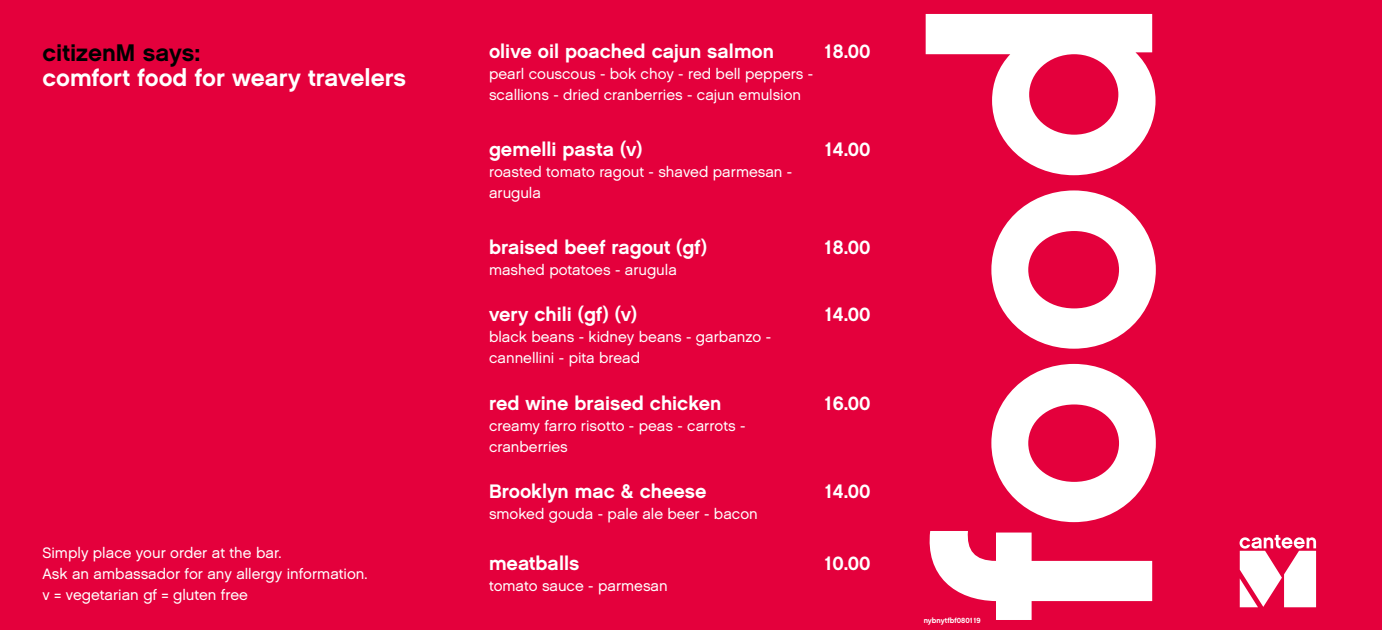
<style>
.page{position:relative;width:1382px;height:630px;background:#fff}
.page>*{position:absolute;margin:0;border:0;box-sizing:border-box;transform-origin:0 0}
.t1{font:304.5px "Chalet New York Nineteen Sixty";color:#fff}
.t2{font:24px "Chalet New York Nineteen Sixty";color:#fff}
.t3{font:24px "Chalet New York Nineteen Sixty";color:#000}
.t4{font:19.5px "Chalet New York Nineteen Sixty";color:#fff}
.t5{font:15px/21px "Chalet London Nineteen Sixty";color:#fff}
.t6{font:7.5px "Chalet New York Nineteen Sixty";color:#fff}
</style>
<div class="page">
<div style="left:0;top:0;width:1382px;height:629px;background:#e4003c"></div>
<svg style="left:1239px;top:534px;width:77px;height:73px"></svg>
<h2 class="t3" style="left:43px;top:37px;width:159px">citizenM says:</h2>
<h2 class="t2" style="left:43px;top:63px;width:365px">comfort food for weary travelers</h2>
<p class="t5" style="left:43px;top:541px;width:326px">Simply place your order at the bar.<br>Ask an ambassador for any allergy information. v = vegetarian gf = gluten free</p>
<h3 class="t4" style="left:489px;top:39px;width:287px">olive oil poached cajun salmon</h3>
<h3 class="t4" style="left:825px;top:39px;width:48px">18.00</h3>
<p class="t5" style="left:489px;top:63px;width:326px">pearl couscous - bok choy - red bell peppers - scallions - dried cranberries - cajun emulsion</p>
<h3 class="t4" style="left:489px;top:137px;width:155px">gemelli pasta (v)</h3>
<h3 class="t4" style="left:825px;top:137px;width:47px">14.00</h3>
<p class="t5" style="left:489px;top:161px;width:305px">roasted tomato ragout - shaved parmesan - arugula</p>
<h3 class="t4" style="left:489px;top:234px;width:220px">braised beef ragout (gf)</h3>
<h3 class="t4" style="left:825px;top:234px;width:48px">18.00</h3>
<p class="t5" style="left:489px;top:258px;width:189px">mashed potatoes - arugula</p>
<h3 class="t4" style="left:489px;top:302px;width:150px">very chili (gf) (v)</h3>
<h3 class="t4" style="left:825px;top:302px;width:47px">14.00</h3>
<p class="t5" style="left:489px;top:326px;width:284px">black beans - kidney beans - garbanzo - cannellini - pita bread</p>
<h3 class="t4" style="left:489px;top:390px;width:234px">red wine braised chicken</h3>
<h3 class="t4" style="left:824px;top:390px;width:48px">16.00</h3>
<p class="t5" style="left:489px;top:414px;width:258px">creamy farro risotto - peas - carrots - cranberries</p>
<h3 class="t4" style="left:489px;top:479px;width:219px">Brooklyn mac &amp; cheese</h3>
<h3 class="t4" style="left:825px;top:479px;width:47px">14.00</h3>
<p class="t5" style="left:489px;top:503px;width:270px">smoked gouda - pale ale beer - bacon</p>
<h3 class="t4" style="left:489px;top:551px;width:92px">meatballs</h3>
<h3 class="t4" style="left:824px;top:551px;width:48px">10.00</h3>
<p class="t5" style="left:489px;top:575px;width:180px">tomato sauce - parmesan</p>
<h1 class="t1" style="left:855px;top:622px;width:628px;rotate:-90deg">food</h1>
<p class="t6" style="left:924px;top:615px;width:58px">nybnytfbf080119</p>
</div>
